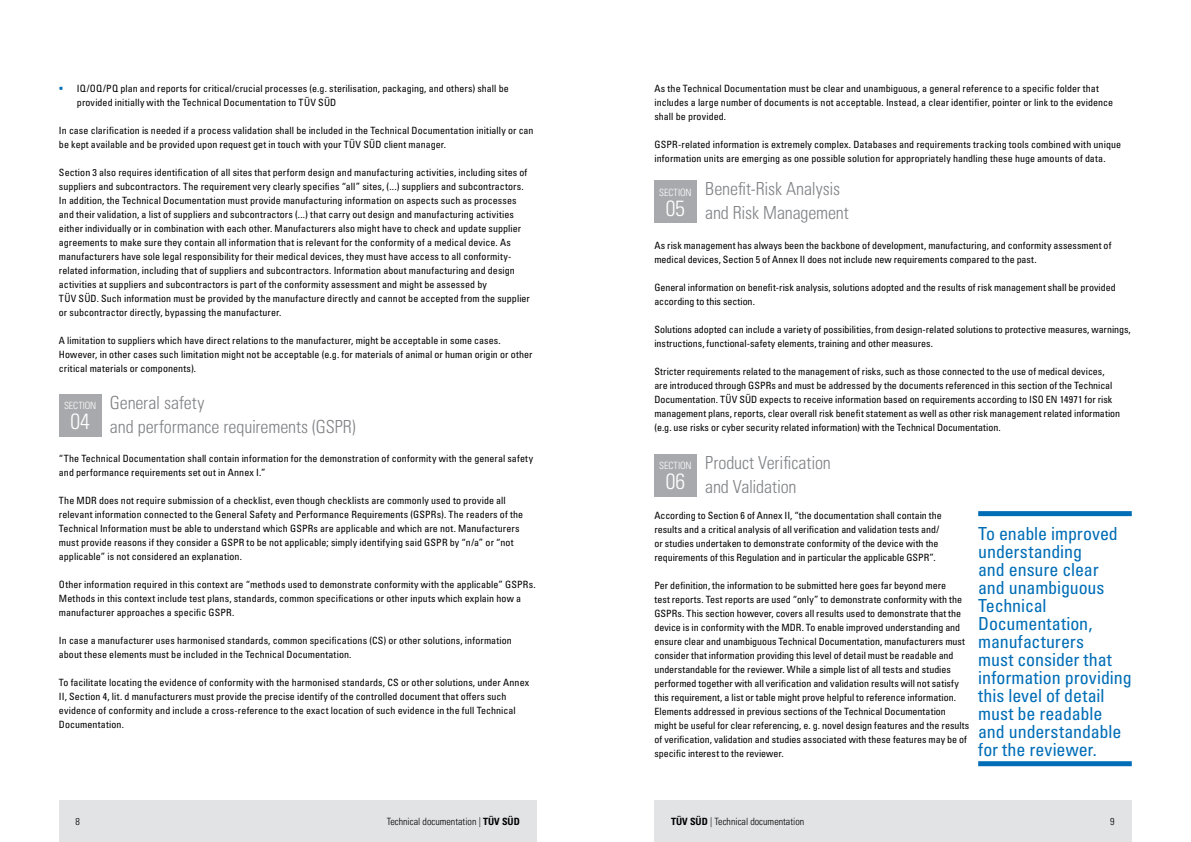
<style>
.page{position:relative;width:1191px;height:842px;background:#fff}
.page>*{position:absolute;margin:0;border:0;box-sizing:border-box;transform-origin:0 0}
.t1{font:22px "Univers LTCYR 47 Light Cond";color:#fff}
.t2{font:condensed 18px/18px "Univers LTCYR 57";letter-spacing:-.005em;color:#006db6}
.t3{font:18px/24px "Univers LTCYR 47 Light Cond";letter-spacing:-.005em;color:#808285}
.t4{font:condensed 10px/14px "Univers LTCYR 57";letter-spacing:.005em;color:#000}
.t5{font:10px "Univers LTCYR 47 Light Cond";color:#000}
.t6{font:10px "Univers LTCYR 47 Light Cond";letter-spacing:-.01em;color:#fff}
.s1{font-family:"Univers LTCYR 67 Bold Cond"}
</style>
<div class="page">
<div style="left:59px;top:800px;width:478px;height:42px;background:#e2e3e4"></div>
<div style="left:654px;top:800px;width:478px;height:42px;background:#e2e3e4"></div>
<div style="left:978px;top:511px;width:153px;height:5px;background:#006db6"></div>
<div style="left:978px;top:761px;width:153px;height:5px;background:#006db6"></div>
<div style="left:59px;top:394px;width:42px;height:43px;background:#a7a9ac"></div>
<div style="left:654px;top:181px;width:42px;height:42px;background:#a7a9ac"></div>
<div style="left:654px;top:454px;width:42px;height:43px;background:#a7a9ac"></div>
<p class="t4" style="left:77px;top:81px;width:433px">IQ/OQ/PQ plan and reports for critical/crucial processes (e.g. sterilisation, packaging, and others) shall be provided initially with the Technical Documentation to TÜV SÜD</p>
<p class="t4" style="left:59px;top:123px;width:476px">In case clarification is needed if a process validation shall be included in the Technical Documentation initially or can be kept available and be provided upon request get in touch with your TÜV SÜD client manager.</p>
<p class="t4" style="left:59px;top:165px;width:472px">Section 3 also requires identification of all sites that perform design and manufacturing activities, including sites of suppliers and subcontractors. The requirement very clearly specifies “all” sites, (...) suppliers and subcontractors.<br>In addition, the Technical Documentation must provide manufacturing information on aspects such as processes and their validation, a list of suppliers and subcontractors (...) that carry out design and manufacturing activities either individually or in combination with each other. Manufacturers also might have to check and update supplier agreements to make sure they contain all information that is relevant for the conformity of a medical device. As manufacturers have sole legal responsibility for their medical devices, they must have access to all conformity&shy;related information, including that of suppliers and subcontractors. Information about manufacturing and design activities at suppliers and subcontractors is part of the conformity assessment and might be assessed by<br>TÜV SÜD. Such information must be provided by the manufacture directly and cannot be accepted from the supplier or subcontractor directly, bypassing the manufacturer.</p>
<p class="t4" style="left:59px;top:333px;width:475px">A limitation to suppliers which have direct relations to the manufacturer, might be acceptable in some cases.<br>However, in other cases such limitation might not be acceptable (e.g. for materials of animal or human origin or other critical materials or components).</p>
<p class="t6" style="left:64px;top:399px;width:34px">SECTION</p>
<h1 class="t1" style="left:70px;top:407px;width:21px">04</h1>
<h2 class="t3" style="left:110px;top:390px;width:247px">General safety<br>and performance requirements (GSPR)</h2>
<p class="t4" style="left:59px;top:451px;width:476px">“The Technical Documentation shall contain information for the demonstration of conformity with the general safety and performance requirements set out in Annex I.”</p>
<p class="t4" style="left:59px;top:493px;width:466px">The MDR does not require submission of a checklist, even though checklists are commonly used to provide all relevant information connected to the General Safety and Performance Requirements (GSPRs). The readers of the Technical Information must be able to understand which GSPRs are applicable and which are not. Manufacturers must provide reasons if they consider a GSPR to be not applicable; simply identifying said GSPR by “n/a” or “not applicable” is not considered an explanation.</p>
<p class="t4" style="left:59px;top:577px;width:478px">Other information required in this context are “methods used to demonstrate conformity with the applicable” GSPRs.<br>Methods in this context include test plans, standards, common specifications or other inputs which explain how a manufacturer approaches a specific GSPR.</p>
<p class="t4" style="left:59px;top:633px;width:454px">In case a manufacturer uses harmonised standards, common specifications (CS) or other solutions, information about these elements must be included in the Technical Documentation.</p>
<p class="t4" style="left:59px;top:675px;width:472px">To facilitate locating the evidence of conformity with the harmonised standards, CS or other solutions, under Annex II, Section 4, lit. d manufacturers must provide the precise identify of the controlled document that offers such evidence of conformity and include a cross-reference to the exact location of such evidence in the full Technical Documentation.</p>
<p class="t4" style="left:654px;top:81px;width:460px">As the Technical Documentation must be clear and unambiguous, a general reference to a specific folder that includes a large number of documents is not acceptable. Instead, a clear identifier, pointer or link to the evidence shall be provided.</p>
<p class="t4" style="left:654px;top:137px;width:468px">GSPR-related information is extremely complex. Databases and requirements tracking tools combined with unique information units are emerging as one possible solution for appropriately handling these huge amounts of data.</p>
<p class="t6" style="left:659px;top:186px;width:34px">SECTION</p>
<h1 class="t1" style="left:666px;top:193px;width:21px">05</h1>
<h2 class="t3" style="left:705px;top:176px;width:145px">Benefit-Risk Analysis and Risk Management</h2>
<p class="t4" style="left:654px;top:238px;width:458px">As risk management has always been the backbone of development, manufacturing, and conformity assessment of medical devices, Section 5 of Annex II does not include new requirements compared to the past.</p>
<p class="t4" style="left:654px;top:280px;width:463px">General information on benefit-risk analysis, solutions adopted and the results of risk management shall be provided according to this section.</p>
<p class="t4" style="left:654px;top:322px;width:478px">Solutions adopted can include a variety of possibilities, from design-related solutions to protective measures, warnings, instructions, functional-safety elements, training and other measures.</p>
<p class="t4" style="left:654px;top:364px;width:467px">Stricter requirements related to the management of risks, such as those connected to the use of medical devices, are introduced through GSPRs and must be addressed by the documents referenced in this section of the Technical Documentation. TÜV SÜD expects to receive information based on requirements according to ISO EN 14971 for risk management plans, reports, clear overall risk benefit statement as well as other risk management related information (e.g. use risks or cyber security related information) with the Technical Documentation.</p>
<p class="t6" style="left:659px;top:459px;width:34px">SECTION</p>
<h1 class="t1" style="left:666px;top:467px;width:21px">06</h1>
<h2 class="t3" style="left:705px;top:450px;width:127px">Product Verification and Validation</h2>
<p class="t4" style="left:654px;top:508px;width:289px">According to Section 6 of Annex II, “the documentation shall contain the results and a critical analysis of all verification and validation tests and/ or studies undertaken to demonstrate conformity of the device with the requirements of this Regulation and in particular the applicable GSPR”.</p>
<p class="t4" style="left:654px;top:578px;width:316px">Per definition, the information to be submitted here goes far beyond mere<br>test reports. Test reports are used “only” to demonstrate conformity with the GSPRs. This section however, covers all results used to demonstrate that the device is in conformity with the MDR. To enable improved understanding and ensure clear and unambiguous Technical Documentation, manufacturers must consider that information providing this level of detail must be readable and understandable for the reviewer. While a simple list of all tests and studies performed together with all verification and validation results will not satisfy this requirement, a list or table might prove helpful to reference information.<br>Elements addressed in previous sections of the Technical Documentation might be useful for clear referencing, e. g. novel design features and the results of verification, validation and studies associated with these features may be of specific interest to the reviewer.</p>
<h2 class="t2" style="left:978px;top:524px;width:155px">To enable improved understanding<br>and ensure clear<br>and unambiguous<br>Technical<br>Documentation, manufacturers<br>must consider that information providing this level of detail must be readable and understandable for the reviewer.</h2>
<p class="t5" style="left:75px;top:814px;width:6px">8</p>
<p class="t5" style="left:387px;top:814px;width:135px">Technical documentation | <span class="s1">TÜV SÜD</span></p>
<p class="t5" style="left:671px;top:815px;width:135px"><span class="s1">TÜV SÜD</span> | Technical documentation</p>
<p class="t5" style="left:1110px;top:814px;width:6px">9</p>
</div>
